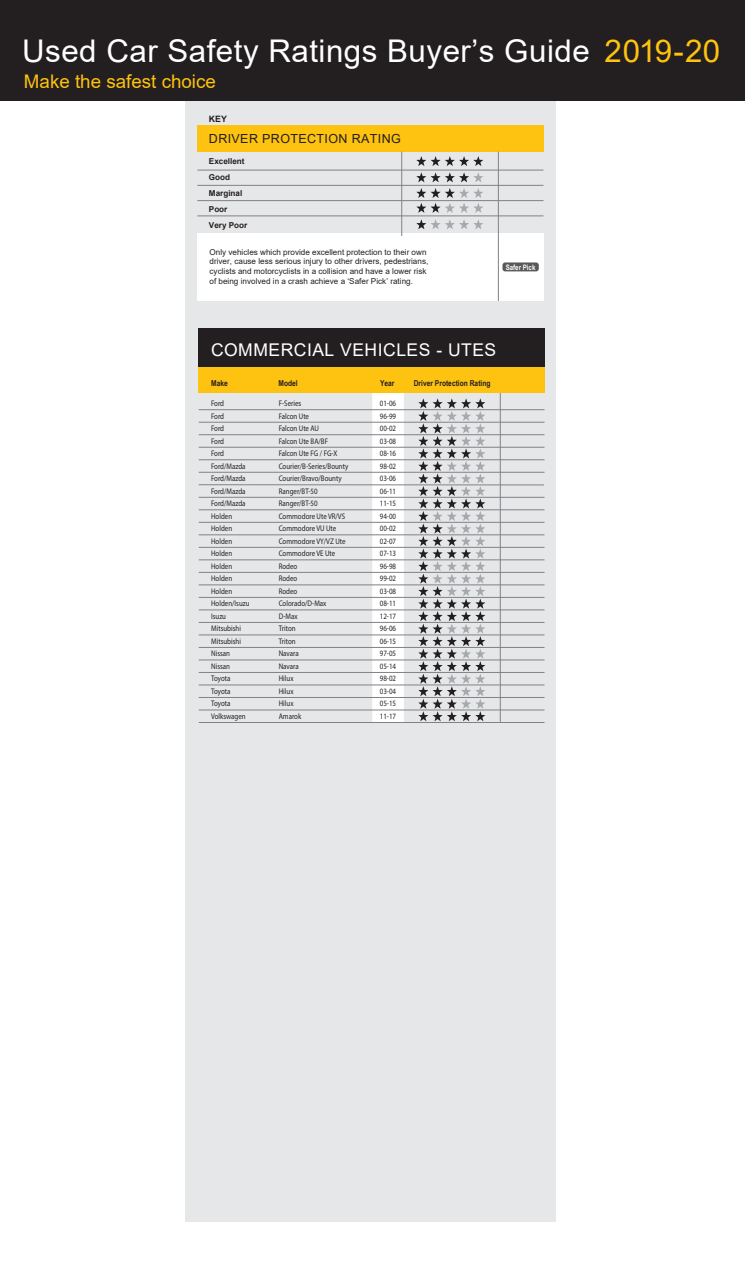
<style>
.page{position:relative;width:745px;height:1263px;background:#fff}
.page>*{position:absolute;margin:0;border:0;box-sizing:border-box;transform-origin:0 0}
.t1{font:31.25px "Arial";letter-spacing:.015em;color:#fff}
.t2{font:18.75px "Arial";color:#fec210}
.t3{font:17.5px "Arial";letter-spacing:.03em;color:#fff}
.t4{font:12.5px "Arial";letter-spacing:.03em;color:#231f20}
.t5{font:700 8.75px "Arial";color:#231f20}
.t6{font:8.12px "Myriad Pro";color:#231f20;scale:.85 1}
.t7{font:8.12px/9.8px "Arial";color:#231f20}
.t8{font:700 8.12px "Arial Narrow";color:#231f20}
.t9{font:700 8.12px/15.9px "Arial";color:#231f20}
.t10{font:700 7.5px "Arial Narrow";color:#fff}
.s1{color:#fec210}
</style>
<div class="page">
<div style="left:185px;top:98px;width:370px;height:1123px;background:#e6e7e9"></div>
<div style="left:0;top:0;width:744px;height:100px;background:#231f20"></div>
<hr style="left:197px;top:170px;width:346px;height:1px;background:#808285">
<hr style="left:197px;top:185px;width:346px;height:1px;background:#808285">
<hr style="left:197px;top:200px;width:346px;height:1px;background:#808285">
<hr style="left:197px;top:216px;width:346px;height:1px;background:#808285">
<div style="left:197px;top:126px;width:346px;height:26px;background:#fec210"></div>
<svg style="left:416px;top:156px;width:67px;height:10px"></svg>
<svg style="left:416px;top:172px;width:67px;height:10px"></svg>
<svg style="left:416px;top:188px;width:67px;height:25px"></svg>
<svg style="left:416px;top:219px;width:67px;height:10px"></svg>
<div style="left:197px;top:234px;width:346px;height:67px;background:#fff"></div>
<div style="left:502px;top:262px;width:36px;height:9px;background:#57585a;border-radius:3px"></div>
<hr style="left:401px;top:152px;width:1px;height:84px;background:#808285">
<hr style="left:498px;top:152px;width:1px;height:149px;background:#808285">
<svg style="left:418px;top:398px;width:67px;height:323px"></svg>
<div style="left:372px;top:391px;width:31px;height:331px;background:#fff"></div>
<hr style="left:499px;top:391px;width:1px;height:331px;background:#808285">
<hr style="left:198px;top:484px;width:345px;height:1px;background:#808285">
<hr style="left:198px;top:409px;width:346px;height:1px;background:#808285">
<hr style="left:198px;top:422px;width:346px;height:1px;background:#808285">
<hr style="left:198px;top:434px;width:346px;height:1px;background:#808285">
<hr style="left:198px;top:447px;width:346px;height:1px;background:#808285">
<hr style="left:198px;top:459px;width:346px;height:1px;background:#808285">
<hr style="left:198px;top:472px;width:346px;height:1px;background:#808285">
<hr style="left:198px;top:497px;width:346px;height:1px;background:#808285">
<hr style="left:198px;top:509px;width:346px;height:1px;background:#808285">
<hr style="left:198px;top:522px;width:346px;height:1px;background:#808285">
<hr style="left:198px;top:534px;width:346px;height:1px;background:#808285">
<hr style="left:198px;top:547px;width:346px;height:1px;background:#808285">
<hr style="left:198px;top:559px;width:346px;height:1px;background:#808285">
<hr style="left:198px;top:572px;width:346px;height:1px;background:#808285">
<hr style="left:198px;top:584px;width:346px;height:1px;background:#808285">
<hr style="left:198px;top:597px;width:346px;height:1px;background:#808285">
<hr style="left:198px;top:609px;width:346px;height:1px;background:#808285">
<hr style="left:198px;top:622px;width:346px;height:1px;background:#808285">
<hr style="left:198px;top:634px;width:346px;height:1px;background:#808285">
<hr style="left:198px;top:647px;width:346px;height:1px;background:#808285">
<hr style="left:198px;top:659px;width:346px;height:1px;background:#808285">
<hr style="left:198px;top:672px;width:346px;height:1px;background:#808285">
<hr style="left:198px;top:684px;width:346px;height:1px;background:#808285">
<hr style="left:198px;top:697px;width:346px;height:1px;background:#808285">
<hr style="left:198px;top:709px;width:346px;height:1px;background:#808285">
<hr style="left:198px;top:722px;width:346px;height:1px;background:#808285">
<div style="left:198px;top:328px;width:346px;height:40px;background:#231f20"></div>
<div style="left:198px;top:367px;width:346px;height:26px;background:#fec210"></div>
<h1 class="t1" style="left:22px;top:30px;width:699px">Used Car Safety Ratings Buyer’s Guide <span class="s1">2019-20</span></h1>
<h2 class="t2" style="left:24px;top:68px;width:193px">Make the safest choice</h2>
<p class="t5" style="left:209px;top:112px;width:19px">KEY</p>
<h3 class="t4" style="left:209px;top:130px;width:193px">DRIVER PROTECTION RATING</h3>
<p class="t9" style="left:209px;top:153px;width:40px">Excellent<br>Good<br>Marginal<br>Poor<br>Very Poor</p>
<p class="t7" style="left:209px;top:247px;width:220px">Only vehicles which provide excellent protection to their own driver, cause less serious injury to other drivers, pedestrians, cyclists and motorcyclists in a collision and have a lower risk of being involved in a crash achieve a ‘Safer Pick’ rating.</p>
<p class="t10" style="left:505px;top:261px;width:31px">Safer Pick</p>
<h3 class="t3" style="left:211px;top:338px;width:286px">COMMERCIAL VEHICLES - UTES</h3>
<p class="t8" style="left:211px;top:377px;width:18px">Make</p>
<p class="t8" style="left:278px;top:377px;width:21px">Model</p>
<p class="t8" style="left:380px;top:377px;width:16px">Year</p>
<p class="t8" style="left:413px;top:377px;width:78px">Driver Protection Rating</p>
<p class="t6" style="left:211px;top:398px;width:17px">Ford</p>
<p class="t6" style="left:278px;top:398px;width:28px">F-Series</p>
<p class="t6" style="left:379px;top:398px;width:21px">01-06</p>
<p class="t6" style="left:211px;top:411px;width:17px">Ford</p>
<p class="t6" style="left:278px;top:411px;width:37px">Falcon Ute</p>
<p class="t6" style="left:379px;top:411px;width:21px">96-99</p>
<p class="t6" style="left:211px;top:423px;width:17px">Ford</p>
<p class="t6" style="left:278px;top:423px;width:49px">Falcon Ute AU</p>
<p class="t6" style="left:379px;top:423px;width:21px">00-02</p>
<p class="t6" style="left:211px;top:436px;width:17px">Ford</p>
<p class="t6" style="left:278px;top:436px;width:59px">Falcon Ute BA/BF</p>
<p class="t6" style="left:379px;top:436px;width:21px">03-08</p>
<p class="t6" style="left:211px;top:448px;width:17px">Ford</p>
<p class="t6" style="left:278px;top:448px;width:71px">Falcon Ute FG / FG-X</p>
<p class="t6" style="left:379px;top:448px;width:21px">08-16</p>
<p class="t6" style="left:211px;top:461px;width:42px">Ford/Mazda</p>
<p class="t6" style="left:278px;top:461px;width:83px">Courier/B-Series/Bounty</p>
<p class="t6" style="left:379px;top:461px;width:21px">98-02</p>
<p class="t6" style="left:211px;top:473px;width:42px">Ford/Mazda</p>
<p class="t6" style="left:278px;top:473px;width:76px">Courier/Bravo/Bounty</p>
<p class="t6" style="left:379px;top:473px;width:21px">03-06</p>
<p class="t6" style="left:211px;top:486px;width:42px">Ford/Mazda</p>
<p class="t6" style="left:278px;top:486px;width:47px">Ranger/BT-50</p>
<p class="t6" style="left:379px;top:486px;width:21px">06-11</p>
<p class="t6" style="left:211px;top:498px;width:42px">Ford/Mazda</p>
<p class="t6" style="left:278px;top:498px;width:47px">Ranger/BT-50</p>
<p class="t6" style="left:379px;top:498px;width:21px">11-15</p>
<p class="t6" style="left:211px;top:511px;width:26px">Holden</p>
<p class="t6" style="left:278px;top:511px;width:80px">Commodore Ute VR/VS</p>
<p class="t6" style="left:379px;top:511px;width:21px">94-00</p>
<p class="t6" style="left:211px;top:523px;width:26px">Holden</p>
<p class="t6" style="left:278px;top:523px;width:69px">Commodore VU Ute</p>
<p class="t6" style="left:379px;top:523px;width:21px">00-02</p>
<p class="t6" style="left:211px;top:536px;width:26px">Holden</p>
<p class="t6" style="left:278px;top:536px;width:80px">Commodore VY/VZ Ute</p>
<p class="t6" style="left:379px;top:536px;width:21px">02-07</p>
<p class="t6" style="left:211px;top:548px;width:26px">Holden</p>
<p class="t6" style="left:278px;top:548px;width:68px">Commodore VE Ute</p>
<p class="t6" style="left:379px;top:548px;width:21px">07-13</p>
<p class="t6" style="left:211px;top:561px;width:26px">Holden</p>
<p class="t6" style="left:278px;top:561px;width:23px">Rodeo</p>
<p class="t6" style="left:379px;top:561px;width:21px">96-98</p>
<p class="t6" style="left:211px;top:573px;width:26px">Holden</p>
<p class="t6" style="left:278px;top:573px;width:23px">Rodeo</p>
<p class="t6" style="left:379px;top:573px;width:21px">99-02</p>
<p class="t6" style="left:211px;top:586px;width:26px">Holden</p>
<p class="t6" style="left:278px;top:586px;width:23px">Rodeo</p>
<p class="t6" style="left:379px;top:586px;width:21px">03-08</p>
<p class="t6" style="left:211px;top:598px;width:47px">Holden/Isuzu</p>
<p class="t6" style="left:278px;top:598px;width:58px">Colorado/D-Max</p>
<p class="t6" style="left:379px;top:598px;width:21px">08-11</p>
<p class="t6" style="left:211px;top:611px;width:19px">Isuzu</p>
<p class="t6" style="left:278px;top:611px;width:24px">D-Max</p>
<p class="t6" style="left:379px;top:611px;width:21px">12-17</p>
<p class="t6" style="left:211px;top:623px;width:37px">Mitsubishi</p>
<p class="t6" style="left:278px;top:623px;width:21px">Triton</p>
<p class="t6" style="left:379px;top:623px;width:21px">96-06</p>
<p class="t6" style="left:211px;top:636px;width:37px">Mitsubishi</p>
<p class="t6" style="left:278px;top:636px;width:21px">Triton</p>
<p class="t6" style="left:379px;top:636px;width:21px">06-15</p>
<p class="t6" style="left:211px;top:648px;width:24px">Nissan</p>
<p class="t6" style="left:278px;top:648px;width:25px">Navara</p>
<p class="t6" style="left:379px;top:648px;width:21px">97-05</p>
<p class="t6" style="left:211px;top:661px;width:24px">Nissan</p>
<p class="t6" style="left:278px;top:661px;width:25px">Navara</p>
<p class="t6" style="left:379px;top:661px;width:21px">05-14</p>
<p class="t6" style="left:211px;top:673px;width:24px">Toyota</p>
<p class="t6" style="left:278px;top:673px;width:19px">Hilux</p>
<p class="t6" style="left:379px;top:673px;width:21px">98-02</p>
<p class="t6" style="left:211px;top:686px;width:24px">Toyota</p>
<p class="t6" style="left:278px;top:686px;width:19px">Hilux</p>
<p class="t6" style="left:379px;top:686px;width:21px">03-04</p>
<p class="t6" style="left:211px;top:698px;width:24px">Toyota</p>
<p class="t6" style="left:278px;top:698px;width:19px">Hilux</p>
<p class="t6" style="left:379px;top:698px;width:21px">05-15</p>
<p class="t6" style="left:211px;top:711px;width:42px">Volkswagen</p>
<p class="t6" style="left:278px;top:711px;width:28px">Amarok</p>
<p class="t6" style="left:379px;top:711px;width:21px">11-17</p>
</div>
